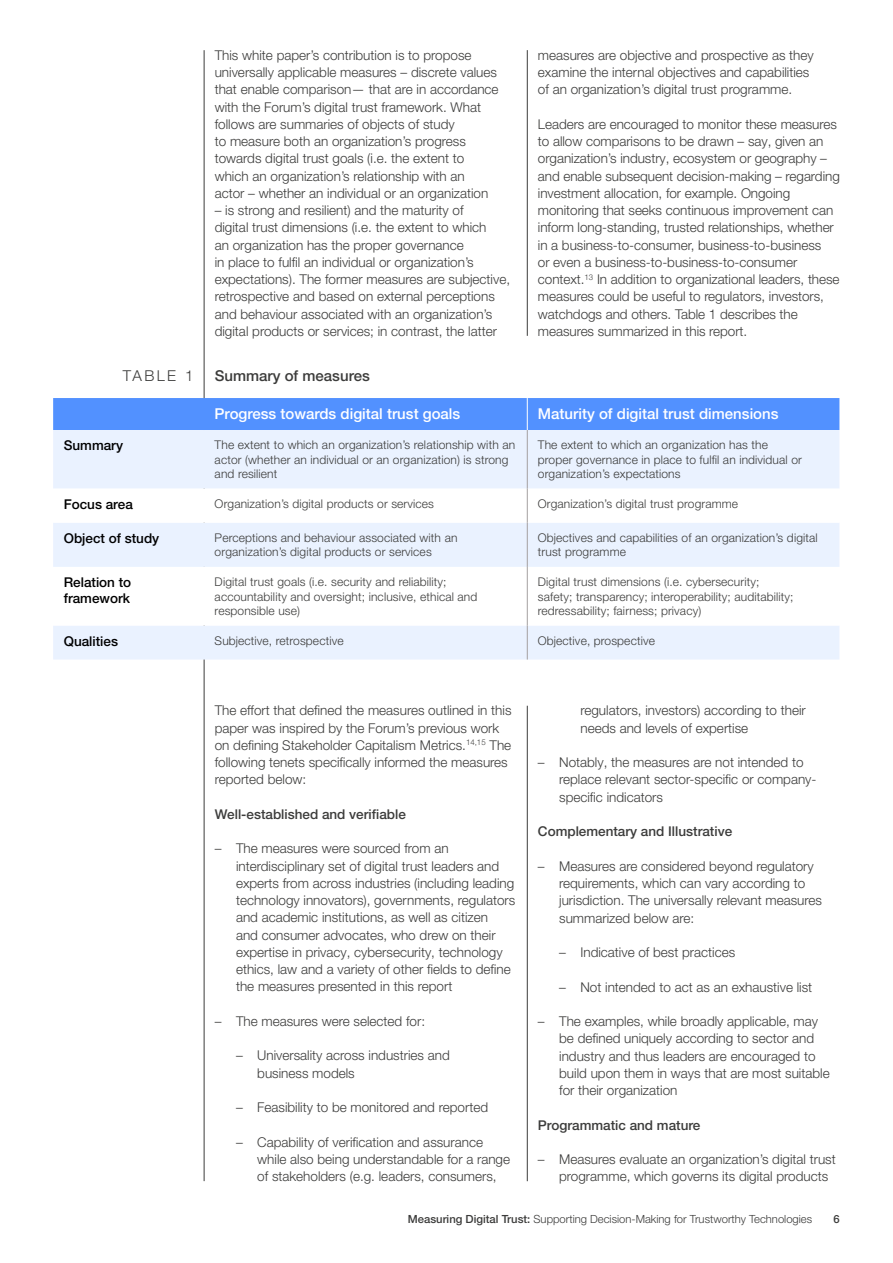
<style>
.page{position:relative;width:893px;height:1263px;background:#fff}
.page>*{position:absolute;margin:0;border:0;box-sizing:border-box;transform-origin:0 0}
.t1{font:500 15px "Helvetica Neue LT Pro";color:#fff}
.t2{font:500 15px "Helvetica Neue LT Pro";color:#3c3c3b}
.t3{font:300 15px "Helvetica Neue LT Pro";letter-spacing:.16em;color:#3c3c3b}
.t4{font:300 13.5px/17.2px "Helvetica Neue LT Pro";color:#3c3c3b}
.t5{font:500 13.5px "Helvetica Neue LT Pro";color:#3c3c3b}
.t6{font:500 13.5px/16.2px "Helvetica Neue LT Pro";color:#000}
.t7{font:300 12px/14.4px "Helvetica Neue LT Pro";letter-spacing:.01em;color:#3c3c3b}
.t8{font:300 11.25px "Helvetica Neue LT Pro";color:#3c3c3b}
.t9{font:500 11.25px "Helvetica Neue LT Pro";color:#3c3c3b}
.s1{font-weight:500}
</style>
<div class="page">
<hr style="left:204px;top:50px;width:1px;height:1131px;background:#3c3c3b">
<hr style="left:527px;top:50px;width:1px;height:286px;background:#3c3c3b">
<hr style="left:527px;top:706px;width:1px;height:475px;background:#3c3c3b">
<div style="left:53px;top:398px;width:786px;height:32px;background:#5291ff"></div>
<div style="left:53px;top:430px;width:786px;height:229px;background:#eaf2ff"></div>
<svg style="left:53px;top:489px;width:786px;height:136px"></svg>
<hr style="left:527px;top:398px;width:1px;height:32px;background:#fff">
<hr style="left:527px;top:430px;width:1px;height:59px;background:#a4a0a0">
<hr style="left:527px;top:489px;width:1px;height:34px;background:#a4a0a0">
<hr style="left:527px;top:523px;width:1px;height:44px;background:#a4a0a0">
<hr style="left:527px;top:567px;width:1px;height:58px;background:#a4a0a0">
<hr style="left:527px;top:625px;width:1px;height:34px;background:#a4a0a0">
<p class="t4" style="left:215px;top:46px;width:285px">This white paper’s contribution is to propose universally applicable measures – discrete values that enable comparison— that are in accordance with the Forum’s digital trust framework. What follows are summaries of objects of study<br>to measure both an organization’s progress towards digital trust goals (i.e. the extent to which an organization’s relationship with an<br>actor – whether an individual or an organization</p>
<p class="t4" style="left:215px;top:201px;width:297px">– is strong and resilient) and the maturity of<br>digital trust dimensions (i.e. the extent to which<br>an organization has the proper governance<br>in place to fulfil an individual or organization’s expectations). The former measures are subjective, retrospective and based on external perceptions and behaviour associated with an organization’s digital products or services; in contrast, the latter</p>
<p class="t4" style="left:538px;top:46px;width:277px">measures are objective and prospective as they examine the internal objectives and capabilities of an organization’s digital trust programme.</p>
<p class="t4" style="left:538px;top:115px;width:303px">Leaders are encouraged to monitor these measures to allow comparisons to be drawn – say, given an organization’s industry, ecosystem or geography – and enable subsequent decision-making – regarding investment allocation, for example. Ongoing monitoring that seeks continuous improvement can inform long-standing, trusted relationships, whether in a business-to-consumer, business-to-business<br>or even a business-to-business-to-consumer context.<sup>13</sup> In addition to organizational leaders, these measures could be useful to regulators, investors, watchdogs and others. Table 1 describes the measures summarized in this report.</p>
<p class="t3" style="left:123px;top:366px;width:72px">TABLE 1</p>
<p class="t2" style="left:215px;top:367px;width:157px">Summary of measures</p>
<p class="t1" style="left:215px;top:405px;width:247px">Progress towards digital trust goals</p>
<p class="t1" style="left:538px;top:405px;width:242px">Maturity of digital trust dimensions</p>
<p class="t6" style="left:64px;top:437px;width:61px">Summary</p>
<p class="t7" style="left:215px;top:437px;width:302px">The extent to which an organization’s relationship with an actor (whether an individual or an organization) is strong and resilient</p>
<p class="t7" style="left:538px;top:437px;width:265px">The extent to which an organization has the proper governance in place to fulfil an individual or organization’s expectations</p>
<p class="t6" style="left:64px;top:496px;width:71px">Focus area</p>
<p class="t7" style="left:215px;top:496px;width:221px">Organization’s digital products or services</p>
<p class="t7" style="left:538px;top:496px;width:202px">Organization’s digital trust programme</p>
<p class="t6" style="left:64px;top:530px;width:97px">Object of study</p>
<p class="t7" style="left:215px;top:530px;width:244px">Perceptions and behaviour associated with an organization’s digital products or services</p>
<p class="t7" style="left:538px;top:530px;width:281px">Objectives and capabilities of an organization’s digital trust programme</p>
<p class="t6" style="left:64px;top:574px;width:69px">Relation to framework</p>
<p class="t7" style="left:215px;top:574px;width:264px">Digital trust goals (i.e. security and reliability; accountability and oversight; inclusive, ethical and responsible use)</p>
<p class="t7" style="left:538px;top:574px;width:257px">Digital trust dimensions (i.e. cybersecurity; safety; transparency; interoperability; auditability; redressability; fairness; privacy)</p>
<p class="t6" style="left:64px;top:633px;width:56px">Qualities</p>
<p class="t7" style="left:215px;top:633px;width:130px">Subjective, retrospective</p>
<p class="t7" style="left:538px;top:633px;width:119px">Objective, prospective</p>
<p class="t4" style="left:215px;top:702px;width:298px">The effort that defined the measures outlined in this paper was inspired by the Forum’s previous work on defining Stakeholder Capitalism Metrics.<sup>14,15</sup> The following tenets specifically informed the measures reported below:</p>
<p class="t5" style="left:215px;top:806px;width:193px">Well-established and verifiable</p>
<p class="t4" style="left:236px;top:840px;width:281px;text-indent:-21px">– The measures were sourced from an interdisciplinary set of digital trust leaders and experts from across industries (including leading technology innovators), governments, regulators and academic institutions, as well as citizen<br>and consumer advocates, who drew on their expertise in privacy, cybersecurity, technology ethics, law and a variety of other fields to define the measures presented in this report</p>
<p class="t4" style="left:215px;top:1012px;width:212px">– The measures were selected for:</p>
<p class="t4" style="left:257px;top:1047px;width:194px;text-indent:-21px">– Universality across industries and business models</p>
<p class="t4" style="left:236px;top:1098px;width:254px">– Feasibility to be monitored and reported</p>
<p class="t4" style="left:257px;top:1133px;width:254px;text-indent:-21px">– Capability of verification and assurance while also being understandable for a range of stakeholders (e.g. leaders, consumers,</p>
<p class="t4" style="left:580px;top:702px;width:227px">regulators, investors) according to their needs and levels of expertise</p>
<p class="t4" style="left:559px;top:753px;width:259px;text-indent:-21px">– Notably, the measures are not intended to replace relevant sector-specific or company&shy;specific indicators</p>
<p class="t5" style="left:538px;top:823px;width:196px">Complementary and Illustrative</p>
<p class="t4" style="left:559px;top:857px;width:264px;text-indent:-21px">– Measures are considered beyond regulatory requirements, which can vary according to jurisdiction. The universally relevant measures summarized below are:</p>
<p class="t4" style="left:559px;top:943px;width:178px">– Indicative of best practices</p>
<p class="t4" style="left:559px;top:978px;width:255px">– Not intended to act as an exhaustive list</p>
<p class="t4" style="left:559px;top:1012px;width:272px;text-indent:-21px">– The examples, while broadly applicable, may be defined uniquely according to sector and industry and thus leaders are encouraged to build upon them in ways that are most suitable for their organization</p>
<p class="t5" style="left:538px;top:1116px;width:164px">Programmatic and mature</p>
<p class="t4" style="left:559px;top:1150px;width:278px;text-indent:-21px">– Measures evaluate an organization’s digital trust programme, which governs its digital products</p>
<p class="t8" style="left:408px;top:1212px;width:406px"><span class="s1">Measuring Digital Trust:</span> Supporting Decision-Making for Trustworthy Technologies</p>
<p class="t9" style="left:834px;top:1212px;width:8px">6</p>
</div>
